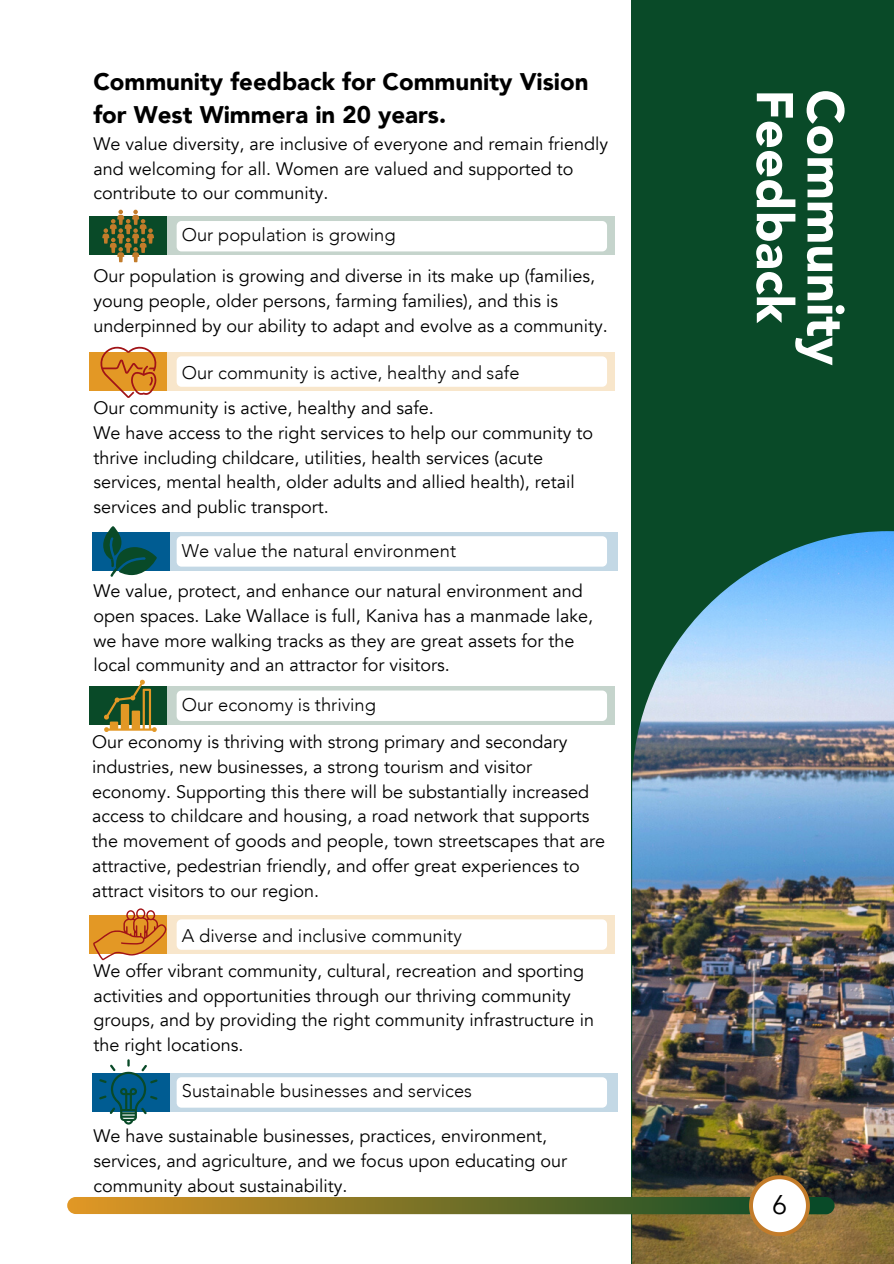
<style>
.page{position:relative;width:894px;height:1264px;background:#fff}
.page>*{position:absolute;margin:0;border:0;box-sizing:border-box;transform-origin:0 0}
.t1{font:900 51px "Avenir";color:#fff}
.t2{font:27px "Avenir";color:#000}
.t3{font:900 24px/32.7px "Avenir";color:#000}
.t4{font:300 18.3px "Avenir";color:#000}
.t5{font:18px/24.8px "Avenir";color:#000}
</style>
<div class="page">
<div style="left:631px;top:0;width:262px;height:1263px;background:#094a28"></div>
<img style="left:632px;top:531px;width:261px;height:732px">
<div style="left:68px;top:1196px;width:766px;height:18px;background:linear-gradient(to right,#e19725,#034828);border-radius:9px"></div>
<svg style="left:748px;top:1175px;width:61px;height:61px;background:#d3c2ab"></svg>
<div style="left:92px;top:1072px;width:525px;height:39px;background:linear-gradient(to bottom,#c3d8e5,#c7dbe7)"></div>
<div style="left:92px;top:1072px;width:78px;height:39px;background:#005c92"></div>
<div style="left:177px;top:1077px;width:430px;height:30px;background:#fff;border-radius:5px"></div>
<svg style="left:99px;top:1059px;width:58px;height:65px"></svg>
<svg style="left:168px;top:915px;width:446px;height:38px;background:#f8e8cf"></svg>
<div style="left:89px;top:915px;width:78px;height:38px;background:#e39825"></div>
<div style="left:177px;top:919px;width:430px;height:30px;background:#fff;border-radius:5px"></div>
<svg style="left:93px;top:908px;width:75px;height:52px"></svg>
<div style="left:89px;top:686px;width:525px;height:38px;background:#c5d4cc"></div>
<div style="left:89px;top:686px;width:78px;height:38px;background:#094a28"></div>
<div style="left:177px;top:690px;width:430px;height:31px;background:#fff;border-radius:5px"></div>
<svg style="left:104px;top:679px;width:53px;height:53px"></svg>
<svg style="left:170px;top:532px;width:447px;height:38px;background:#c7dae6"></svg>
<div style="left:92px;top:532px;width:78px;height:38px;background:#005c92"></div>
<div style="left:177px;top:536px;width:430px;height:30px;background:#fff;border-radius:5px"></div>
<svg style="left:103px;top:526px;width:54px;height:50px"></svg>
<div style="left:89px;top:352px;width:525px;height:38px;background:#f8e6cb"></div>
<div style="left:89px;top:352px;width:78px;height:38px;background:#e39825"></div>
<div style="left:177px;top:356px;width:430px;height:31px;background:#fff;border-radius:5px"></div>
<svg style="left:99px;top:346px;width:58px;height:52px"></svg>
<svg style="left:167px;top:217px;width:447px;height:38px;background:#c7d6ce"></svg>
<div style="left:89px;top:217px;width:78px;height:38px;background:#094a28"></div>
<div style="left:177px;top:221px;width:430px;height:30px;background:#fff;border-radius:5px"></div>
<svg style="left:102px;top:210px;width:52px;height:52px"></svg>
<p class="t3" style="left:93px;top:65px;width:496px">Community feedback for Community Vision for West Wimmera in 20 years.</p>
<p class="t5" style="left:93px;top:131px;width:516px">We value diversity, are inclusive of everyone and remain friendly and welcoming for all. Women are valued and supported to contribute to our community.</p>
<p class="t4" style="left:182px;top:224px;width:215px">Our population is growing</p>
<p class="t5" style="left:93px;top:264px;width:516px">Our population is growing and diverse in its make up (families, young people, older persons, farming families), and this is underpinned by our ability to adapt and evolve as a community.</p>
<p class="t4" style="left:182px;top:362px;width:339px">Our community is active, healthy and safe</p>
<p class="t5" style="left:93px;top:396px;width:342px">Our community is active, healthy and safe.</p>
<p class="t5" style="left:93px;top:420px;width:501px">We have access to the right services to help our community to thrive including childcare, utilities, health services (acute services, mental health, older adults and allied health), retail services and public transport.</p>
<p class="t4" style="left:182px;top:539px;width:276px">We value the natural environment</p>
<p class="t5" style="left:93px;top:578px;width:501px">We value, protect, and enhance our natural environment and open spaces. Lake Wallace is full, Kaniva has a manmade lake, we have more walking tracks as they are great assets for the local community and an attractor for visitors.</p>
<p class="t4" style="left:182px;top:694px;width:195px">Our economy is thriving</p>
<p class="t5" style="left:92px;top:729px;width:514px">Our economy is thriving with strong primary and secondary industries, new businesses, a strong tourism and visitor economy. Supporting this there will be substantially increased access to childcare and housing, a road network that supports the movement of goods and people, town streetscapes that are attractive, pedestrian friendly, and offer great experiences to attract visitors to our region.</p>
<p class="t4" style="left:182px;top:924px;width:281px">A diverse and inclusive community</p>
<p class="t5" style="left:93px;top:958px;width:502px">We offer vibrant community, cultural, recreation and sporting activities and opportunities through our thriving community groups, and by providing the right community infrastructure in the right locations.</p>
<p class="t4" style="left:182px;top:1080px;width:291px">Sustainable businesses and services</p>
<p class="t5" style="left:93px;top:1123px;width:475px">We have sustainable businesses, practices, environment, services, and agriculture, and we focus upon educating our community about sustainability.</p>
<p class="t1" style="left:818px;top:89px;width:235px;rotate:90deg">Feedback</p>
<p class="t1" style="left:868px;top:89px;width:277px;rotate:90deg">Community</p>
<p class="t2" style="left:772px;top:1188px;width:17px">6</p>
</div>
